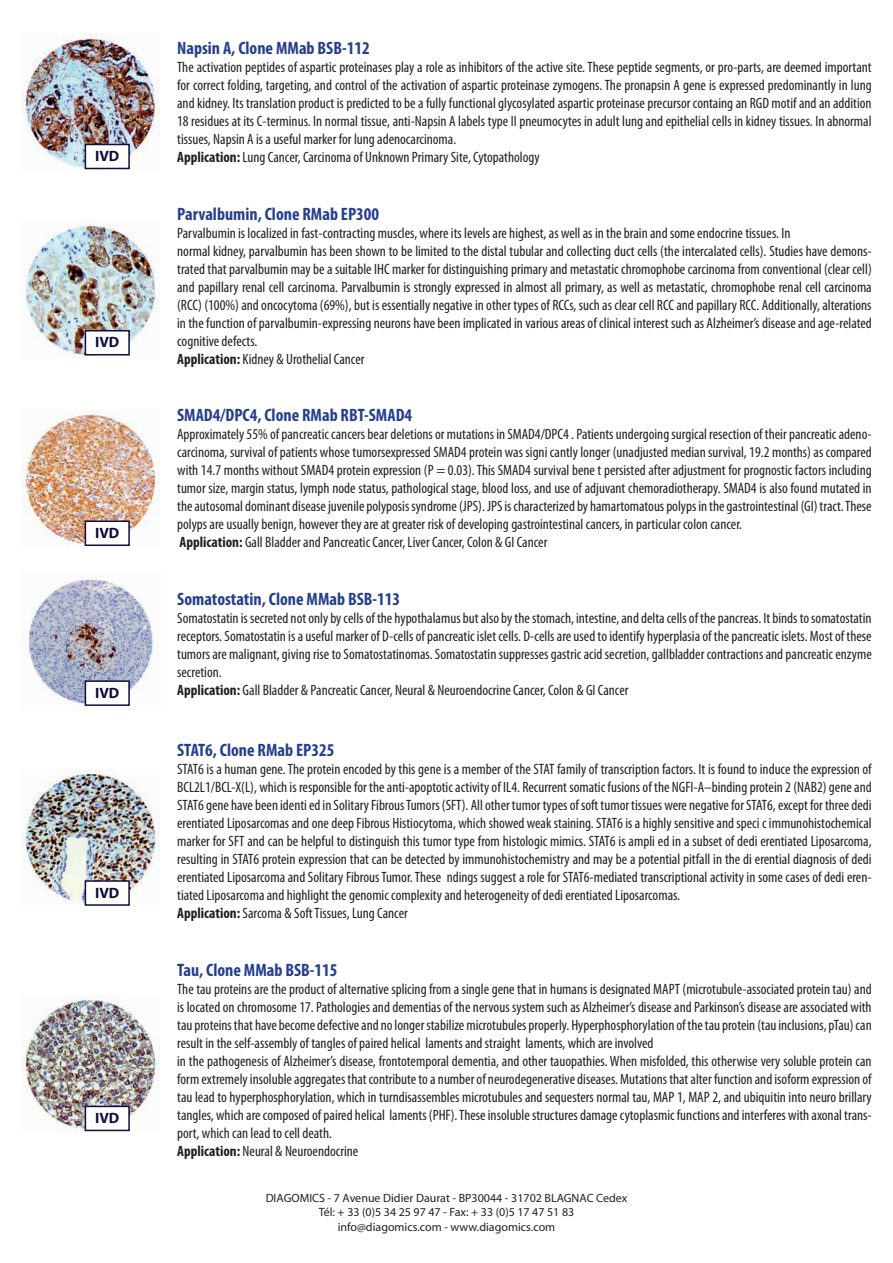
<style>
.page{position:relative;width:893px;height:1263px;background:#fff}
.page>*{position:absolute;margin:0;border:0;box-sizing:border-box;transform-origin:0 0}
.t1{font:700 condensed 18px "Myriad Pro";color:#253f8e}
.t2{font:condensed 15px/18px "Myriad Pro";color:#231f20}
.t3{font:700 15px "Myriad Pro";color:#0e0f3b}
.t4{font:12px/14.4px "Myriad Pro";color:#231f20;text-align:center}
.s1{font-weight:700}
</style>
<div class="page">
<img style="left:21px;top:34px;width:138px;height:136px">
<img style="left:21px;top:221px;width:138px;height:136px">
<img style="left:21px;top:410px;width:138px;height:136px">
<img style="left:21px;top:576px;width:135px;height:134px">
<img style="left:21px;top:770px;width:138px;height:136px">
<img style="left:21px;top:995px;width:138px;height:136px">
<div style="left:85px;top:144px;width:44px;height:24px;background:#fff"></div>
<div style="left:85px;top:144px;width:45px;height:25px;border:2px solid #0e0f3b"></div>
<div style="left:85px;top:331px;width:44px;height:24px;background:#fff"></div>
<div style="left:85px;top:330px;width:45px;height:25px;border:2px solid #0e0f3b"></div>
<div style="left:85px;top:521px;width:44px;height:24px;background:#fff"></div>
<div style="left:85px;top:520px;width:45px;height:26px;border:2px solid #0e0f3b"></div>
<div style="left:85px;top:681px;width:44px;height:24px;background:#fff"></div>
<div style="left:85px;top:680px;width:45px;height:26px;border:2px solid #0e0f3b"></div>
<div style="left:85px;top:881px;width:44px;height:24px;background:#fff"></div>
<div style="left:85px;top:880px;width:45px;height:26px;border:2px solid #0e0f3b"></div>
<div style="left:85px;top:1106px;width:44px;height:24px;background:#fff"></div>
<div style="left:85px;top:1106px;width:45px;height:25px;border:2px solid #0e0f3b"></div>
<p class="t3" style="left:95px;top:146px;width:26px">IVD</p>
<p class="t3" style="left:95px;top:332px;width:26px">IVD</p>
<p class="t3" style="left:95px;top:523px;width:26px">IVD</p>
<p class="t3" style="left:95px;top:683px;width:26px">IVD</p>
<p class="t3" style="left:95px;top:883px;width:26px">IVD</p>
<p class="t3" style="left:95px;top:1108px;width:26px">IVD</p>
<p class="t1" style="left:177px;top:37px;width:194px">Napsin A, Clone MMab BSB-112</p>
<p class="t2" style="left:177px;top:58px;width:696px">The activation peptides of aspartic proteinases play a role as inhibitors of the active site. These peptide segments, or pro-parts, are deemed important for correct folding, targeting, and control of the activation of aspartic proteinase zymogens. The pronapsin A gene is expressed predominantly in lung and kidney. Its translation product is predicted to be a fully functional glycosylated aspartic proteinase precursor containg an RGD motif and an addition 18 residues at its C-terminus. In normal tissue, anti-Napsin A labels type II pneumocytes in adult lung and epithelial cells in kidney tissues. In abnormal tissues, Napsin A is a useful marker for lung adenocarcinoma.<br><span class="s1">Application:</span> Lung Cancer, Carcinoma of Unknown Primary Site, Cytopathology</p>
<p class="t1" style="left:177px;top:202px;width:204px">Parvalbumin, Clone RMab EP300</p>
<p class="t2" style="left:177px;top:223px;width:696px">Parvalbumin is localized in fast-contracting muscles, where its levels are highest, as well as in the brain and some endocrine tissues. In<br>normal kidney, parvalbumin has been shown to be limited to the distal tubular and collecting duct cells (the intercalated cells). Studies have demons&shy;trated that parvalbumin may be a suitable IHC marker for distinguishing primary and metastatic chromophobe carcinoma from conventional (clear cell) and papillary renal cell carcinoma. Parvalbumin is strongly expressed in almost all primary, as well as metastatic, chromophobe renal cell carcinoma (RCC) (100%) and oncocytoma (69%), but is essentially negative in other types of RCCs, such as clear cell RCC and papillary RCC. Additionally, alterations in the function of parvalbumin-expressing neurons have been implicated in various areas of clinical interest such as Alzheimer’s disease and age-related cognitive defects.<br><span class="s1">Application:</span> Kidney &amp; Urothelial Cancer</p>
<p class="t1" style="left:177px;top:404px;width:237px">SMAD4/DPC4, Clone RMab RBT-SMAD4</p>
<p class="t2" style="left:177px;top:425px;width:696px">Approximately 55% of pancreatic cancers bear deletions or mutations in SMAD4/DPC4 . Patients undergoing surgical resection of their pancreatic adeno&shy;carcinoma, survival of patients whose tumorsexpressed SMAD4 protein was signi cantly longer (unadjusted median survival, 19.2 months) as compared with 14.7 months without SMAD4 protein expression (P = 0.03). This SMAD4 survival bene t persisted after adjustment for prognostic factors including tumor size, margin status, lymph node status, pathological stage, blood loss, and use of adjuvant chemoradiotherapy. SMAD4 is also found mutated in the autosomal dominant disease juvenile polyposis syndrome (JPS). JPS is characterized by hamartomatous polyps in the gastrointestinal (GI) tract. These polyps are usually benign, however they are at greater risk of developing gastrointestinal cancers, in particular colon cancer.<br><span class="s1">Application:</span> Gall Bladder and Pancreatic Cancer, Liver Cancer, Colon &amp; GI Cancer</p>
<p class="t1" style="left:177px;top:587px;width:225px">Somatostatin, Clone MMab BSB-113</p>
<p class="t2" style="left:177px;top:609px;width:696px">Somatostatin is secreted not only by cells of the hypothalamus but also by the stomach, intestine, and delta cells of the pancreas. It binds to somatostatin receptors. Somatostatin is a useful marker of D-cells of pancreatic islet cells. D-cells are used to identify hyperplasia of the pancreatic islets. Most of these tumors are malignant, giving rise to Somatostatinomas. Somatostatin suppresses gastric acid secretion, gallbladder contractions and pancreatic enzyme secretion.<br><span class="s1">Application:</span> Gall Bladder &amp; Pancreatic Cancer, Neural &amp; Neuroendocrine Cancer, Colon &amp; GI Cancer</p>
<p class="t1" style="left:177px;top:739px;width:159px">STAT6, Clone RMab EP325</p>
<p class="t2" style="left:177px;top:760px;width:696px">STAT6 is a human gene. The protein encoded by this gene is a member of the STAT family of transcription factors. It is found to induce the expression of BCL2L1/BCL-X(L), which is responsible for the anti-apoptotic activity of IL4. Recurrent somatic fusions of the NGFI-A–binding protein 2 (NAB2) gene and STAT6 gene have been identi ed in Solitary Fibrous Tumors (SFT). All other tumor types of soft tumor tissues were negative for STAT6, except for three dedi erentiated Liposarcomas and one deep Fibrous Histiocytoma, which showed weak staining. STAT6 is a highly sensitive and speci c immunohistochemical marker for SFT and can be helpful to distinguish this tumor type from histologic mimics. STAT6 is ampli ed in a subset of dedi erentiated Liposarcoma, resulting in STAT6 protein expression that can be detected by immunohistochemistry and may be a potential pitfall in the di erential diagnosis of dedi erentiated Liposarcoma and Solitary Fibrous Tumor. These ndings suggest a role for STAT6-mediated transcriptional activity in some cases of dedi eren&shy;tiated Liposarcoma and highlight the genomic complexity and heterogeneity of dedi erentiated Liposarcomas.<br><span class="s1">Application:</span> Sarcoma &amp; Soft Tissues, Lung Cancer</p>
<p class="t1" style="left:177px;top:958px;width:162px">Tau, Clone MMab BSB-115</p>
<p class="t2" style="left:177px;top:979px;width:696px">The tau proteins are the product of alternative splicing from a single gene that in humans is designated MAPT (microtubule-associated protein tau) and is located on chromosome 17. Pathologies and dementias of the nervous system such as Alzheimer’s disease and Parkinson’s disease are associated with tau proteins that have become defective and no longer stabilize microtubules properly. Hyperphosphorylation of the tau protein (tau inclusions, pTau) can result in the self-assembly of tangles of paired helical laments and straight laments, which are involved<br>in the pathogenesis of Alzheimer’s disease, frontotemporal dementia, and other tauopathies. When misfolded, this otherwise very soluble protein can form extremely insoluble aggregates that contribute to a number of neurodegenerative diseases. Mutations that alter function and isoform expression of tau lead to hyperphosphorylation, which in turndisassembles microtubules and sequesters normal tau, MAP 1, MAP 2, and ubiquitin into neuro brillary tangles, which are composed of paired helical laments (PHF). These insoluble structures damage cytoplasmic functions and interferes with axonal trans&shy;port, which can lead to cell death.<br><span class="s1">Application:</span> Neural &amp; Neuroendocrine</p>
<p class="t4" style="left:266px;top:1190px;width:363px">DIAGOMICS - 7 Avenue Didier Daurat - BP30044 - 31702 BLAGNAC Cedex<br>Tél: + 33 (0)5 34 25 97 47 - Fax: + 33 (0)5 17 47 51 83 info@diagomics.com - www.diagomics.com</p>
</div>
